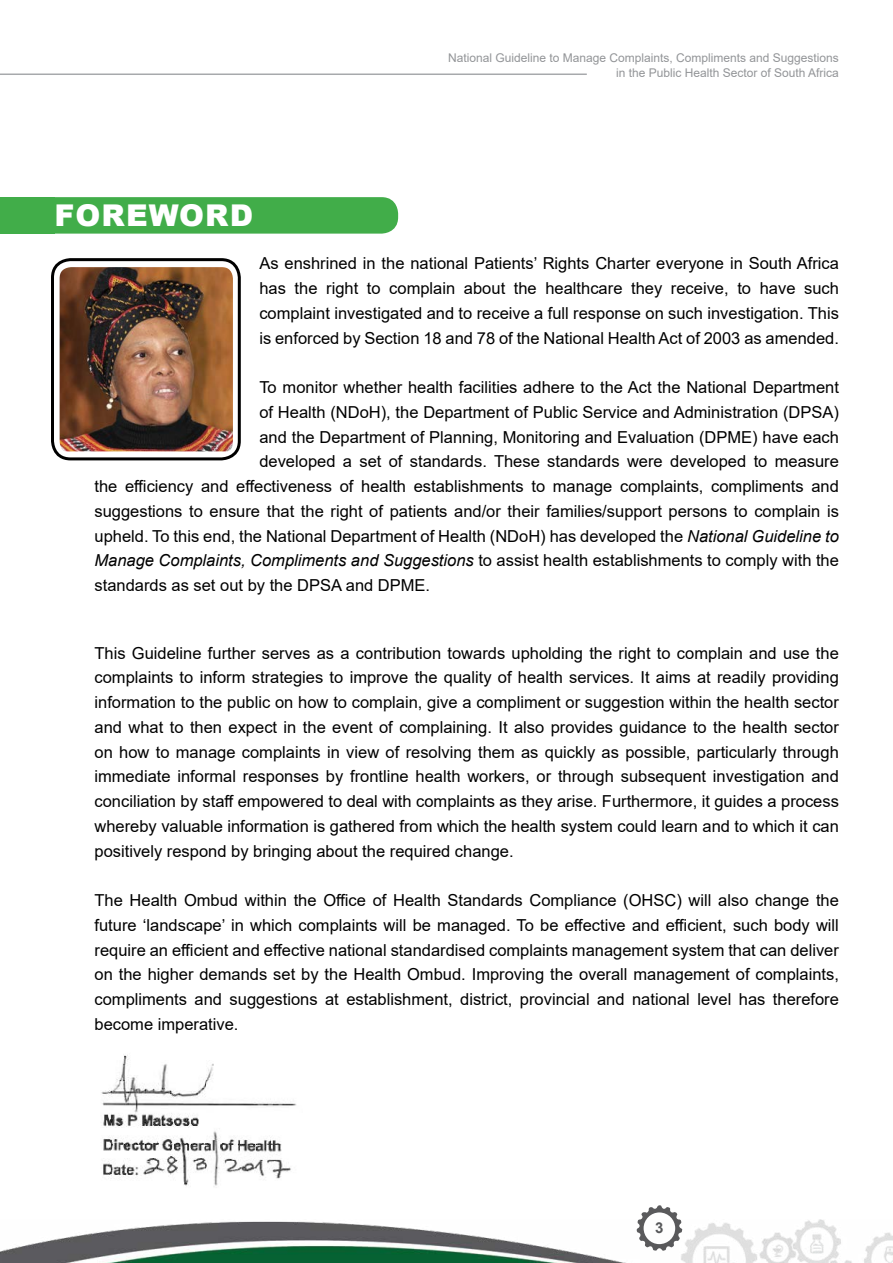
<style>
.page{position:relative;width:893px;height:1263px;background:#fff}
.page>*{position:absolute;margin:0;border:0;box-sizing:border-box;transform-origin:0 0}
.t1{font:900 30px "Arial";letter-spacing:.035em;color:#fff}
.t2{font:16.5px/24.8px "Arial";color:#000;text-align:justify}
.t3{font:700 15px "Arial";color:#58595b}
.t4{font:12px/14.4px "Arial";color:#939598;text-align:right}
.s1{font-style:italic}
</style>
<div class="page">
<svg style="left:641px;top:1205px;width:37px;height:14px"></svg>
<div style="left:0;top:197px;width:398px;height:37px;background:#41ad49;border-radius:16px"></div>
<div style="left:0;top:197px;width:54px;height:37px;background:#41ad49"></div>
<img style="left:0;top:1219px;width:893px;height:44px">
<hr style="left:0;top:73px;width:587px;height:2px;background:#a7a9ac">
<img style="left:61px;top:269px;width:170px;height:182px">
<img style="left:101px;top:1055px;width:196px;height:132px">
<div style="left:46px;top:254px;width:200px;height:212px;border:14px solid #fff;border-radius:18px"></div>
<div style="left:51px;top:258px;width:190px;height:202px;border:3px solid #000;border-radius:18px"></div>
<h1 class="t1" style="left:55px;top:193px;width:200px">FOREWORD</h1>
<p class="t4" style="left:448px;top:51px;width:392px">National Guideline to Manage Complaints, Compliments and Suggestions in the Public Health Sector of South Africa</p>
<p class="t2" style="left:259px;top:251px;width:581px">As enshrined in the national Patients’ Rights Charter everyone in South Africa has the right to complain about the healthcare they receive, to have such complaint investigated and to receive a full response on such investigation. This is enforced by Section 18 and 78 of the National Health Act of 2003 as amended.</p>
<p class="t2" style="left:259px;top:375px;width:581px">To monitor whether health facilities adhere to the Act the National Department</p>
<p class="t2" style="left:259px;top:400px;width:581px">of Health (NDoH), the Department of Public Service and Administration (DPSA)</p>
<p class="t2" style="left:259px;top:424px;width:581px">and the Department of Planning, Monitoring and Evaluation (DPME) have each</p>
<p class="t2" style="left:259px;top:449px;width:581px">developed a set of standards. These standards were developed to measure</p>
<p class="t2" style="left:95px;top:474px;width:746px">the efficiency and effectiveness of health establishments to manage complaints, compliments and</p>
<p class="t2" style="left:95px;top:499px;width:746px">suggestions to ensure that the right of patients and/or their families/support persons to complain is</p>
<p class="t2" style="left:95px;top:523px;width:746px">upheld. To this end, the National Department of Health (NDoH) has developed the <span class="s1">National Guideline to</span></p>
<p class="t2" style="left:95px;top:548px;width:746px"><span class="s1">Manage Complaints, Compliments and Suggestions</span> to assist health establishments to comply with the</p>
<p class="t2" style="left:95px;top:573px;width:337px">standards as set out by the DPSA and DPME.</p>
<p class="t2" style="left:95px;top:640px;width:746px">This Guideline further serves as a contribution towards upholding the right to complain and use the complaints to inform strategies to improve the quality of health services. It aims at readily providing information to the public on how to complain, give a compliment or suggestion within the health sector and what to then expect in the event of complaining. It also provides guidance to the health sector on how to manage complaints in view of resolving them as quickly as possible, particularly through immediate informal responses by frontline health workers, or through subsequent investigation and conciliation by staff empowered to deal with complaints as they arise. Furthermore, it guides a process whereby valuable information is gathered from which the health system could learn and to which it can positively respond by bringing about the required change.</p>
<p class="t2" style="left:95px;top:888px;width:746px">The Health Ombud within the Office of Health Standards Compliance (OHSC) will also change the future ‘landscape’ in which complaints will be managed. To be effective and efficient, such body will require an efficient and effective national standardised complaints management system that can deliver on the higher demands set by the Health Ombud. Improving the overall management of complaints, compliments and suggestions at establishment, district, provincial and national level has therefore become imperative.</p>
<p class="t3" style="left:655px;top:1217px;width:10px">3</p>
</div>
